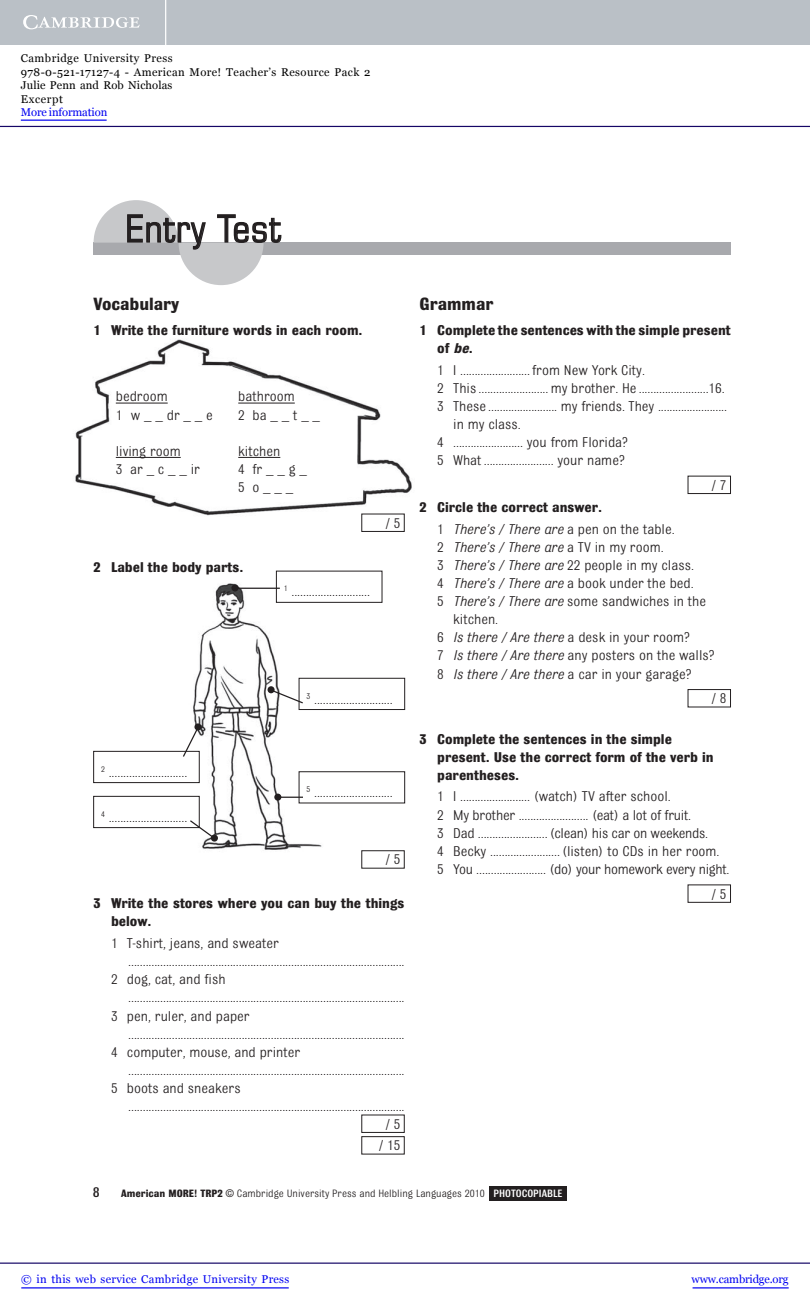
<style>
.page{position:relative;width:810px;height:1305px;background:#fff}
.page>*{position:absolute;margin:0;border:0;box-sizing:border-box;transform-origin:0 0}
.t1{font:condensed 37.5px "Eurostile";letter-spacing:.02em;color:#231f20}
.t2{font:700 18.75px "Bulldog";color:#231f20}
.t3{font:15px/18.1px "Bulldog";color:#231f20}
.t4{font:700 15px/18.1px "Bulldog";color:#231f20}
.t5{font:italic 15px "Bulldog";color:#231f20}
.t6{font:500 15px "Bulldog";color:#231f20}
.t7{font:11.25px/13.5px "Georgia";letter-spacing:.035em;color:#000}
.t8{font:11.25px "Bulldog";color:#231f20}
.t9{font:11.25px "Georgia";letter-spacing:.025em;color:#0000f1}
.t10{font:11.25px "Georgia";letter-spacing:-.015em;color:#0000f1}
.t11{font:11.25px "Georgia";letter-spacing:-.01em;color:#0000f1}
.s1{font-style:italic}
.s2{font-weight:400}
.s3{font-weight:400;font-style:italic}
.s4{font-style:normal}
.s5{font-weight:700}
.s6{font-weight:500;color:#fff}
</style>
<div class="page">
<div style="left:94px;top:243px;width:637px;height:12px;background:#a8a9ad"></div>
<svg style="left:94px;top:200px;width:170px;height:85px"></svg>
<img style="left:75px;top:339px;width:337px;height:177px">
<img style="left:146px;top:574px;width:183px;height:276px">
<hr style="left:116px;top:403px;width:52px;height:1px;background:#231f20">
<hr style="left:238px;top:403px;width:57px;height:1px;background:#231f20">
<hr style="left:116px;top:457px;width:65px;height:1px;background:#231f20">
<hr style="left:238px;top:457px;width:42px;height:1px;background:#231f20">
<div style="left:361px;top:514px;width:44px;height:18px;border:1px solid #231f20"></div>
<div style="left:361px;top:850px;width:44px;height:18px;border:1px solid #231f20"></div>
<div style="left:361px;top:1115px;width:44px;height:18px;border:1px solid #231f20"></div>
<div style="left:361px;top:1136px;width:44px;height:18px;border:1px solid #231f20"></div>
<div style="left:688px;top:476px;width:43px;height:18px;border:1px solid #231f20"></div>
<div style="left:688px;top:689px;width:43px;height:18px;border:1px solid #231f20"></div>
<div style="left:688px;top:885px;width:43px;height:18px;border:1px solid #231f20"></div>
<div style="left:276px;top:571px;width:106px;height:31px;background:#fff"></div>
<div style="left:276px;top:571px;width:106px;height:32px;border:1px solid #231f20"></div>
<div style="left:299px;top:678px;width:106px;height:32px;background:#fff"></div>
<div style="left:299px;top:678px;width:106px;height:32px;border:1px solid #231f20"></div>
<div style="left:94px;top:751px;width:105px;height:32px;background:#fff"></div>
<div style="left:93px;top:751px;width:107px;height:32px;border:1px solid #231f20"></div>
<div style="left:94px;top:796px;width:105px;height:32px;background:#fff"></div>
<div style="left:93px;top:796px;width:107px;height:32px;border:1px solid #231f20"></div>
<div style="left:299px;top:772px;width:106px;height:31px;background:#fff"></div>
<div style="left:299px;top:771px;width:106px;height:32px;border:1px solid #231f20"></div>
<hr style="left:235px;top:588px;width:45px;height:1px;background:#231f20">
<div style="left:231px;top:584px;width:8px;height:8px;background:#231f20;border-radius:50%"></div>
<svg style="left:182px;top:688px;width:122px;height:152px"></svg>
<div style="left:489px;top:1186px;width:78px;height:15px;background:#231f20"></div>
<hr style="left:0;top:1263px;width:810px;height:1px;background:#150666">
<hr style="left:693px;top:1287px;width:96px;height:1px;background:#0000f1">
<div style="left:0;top:0;width:810px;height:45px;background:#bac0c6"></div>
<svg style="left:23px;top:15px;width:117px;height:14px"></svg>
<hr style="left:165px;top:0;width:1px;height:45px;background:#fff">
<hr style="left:0;top:126px;width:810px;height:1px;background:#150666">
<hr style="left:21px;top:1287px;width:268px;height:1px;background:#0000f1">
<hr style="left:21px;top:120px;width:86px;height:1px;background:#0000f1">
<p class="t7" style="left:21px;top:51px;width:351px">Cambridge University Press<br>978-0-521-17127-4 - American More! Teacher’s Resource Pack 2<br>Julie Penn and Rob Nicholas<br>Excerpt</p>
<p class="t11" style="left:21px;top:106px;width:88px">More information</p>
<h1 class="t1" style="left:125px;top:215px;width:157px">Entry Test</h1>
<p class="t2" style="left:93px;top:297px;width:87px">Vocabulary</p>
<p class="t4" style="left:93px;top:322px;width:271px">1 Write the furniture words in each room.</p>
<p class="t3" style="left:116px;top:389px;width:53px">bedroom</p>
<p class="t3" style="left:238px;top:389px;width:58px">bathroom</p>
<p class="t3" style="left:116px;top:407px;width:99px">1 w _ _ dr _ _ e</p>
<p class="t3" style="left:238px;top:407px;width:83px">2 ba _ _ t _ _</p>
<p class="t3" style="left:116px;top:443px;width:66px">living room</p>
<p class="t3" style="left:238px;top:443px;width:44px">kitchen</p>
<p class="t3" style="left:116px;top:461px;width:86px">3 ar _ c _ _ ir</p>
<p class="t3" style="left:238px;top:461px;width:70px">4 fr _ _ g _<br>5 o _ _ _</p>
<p class="t4" style="left:93px;top:559px;width:152px">2 Label the body parts.</p>
<p class="t3" style="left:284px;top:584px;width:88px"><sup>1</sup> ...........................</p>
<p class="t3" style="left:385px;top:515px;width:17px">/ 5</p>
<p class="t3" style="left:101px;top:764px;width:88px"><sup>2</sup> ...........................</p>
<p class="t3" style="left:101px;top:809px;width:88px"><sup>4</sup> ...........................</p>
<p class="t3" style="left:306px;top:691px;width:88px"><sup>3</sup> ...........................</p>
<p class="t3" style="left:306px;top:784px;width:88px"><sup>5</sup> ...........................</p>
<p class="t3" style="left:385px;top:852px;width:17px">/ 5</p>
<p class="t4" style="left:111px;top:896px;width:295px;text-indent:-18px">3 Write the stores where you can buy the things below.</p>
<p class="t3" style="left:111px;top:935px;width:170px">1 T-shirt, jeans, and sweater</p>
<p class="t3" style="left:128px;top:953px;width:278px">...............................................................................................</p>
<p class="t3" style="left:111px;top:972px;width:116px">2 dog, cat, and fish</p>
<p class="t3" style="left:128px;top:990px;width:278px">...............................................................................................</p>
<p class="t3" style="left:111px;top:1008px;width:140px">3 pen, ruler, and paper</p>
<p class="t3" style="left:128px;top:1026px;width:278px">...............................................................................................</p>
<p class="t3" style="left:111px;top:1044px;width:191px">4 computer, mouse, and printer</p>
<p class="t3" style="left:128px;top:1062px;width:278px">...............................................................................................</p>
<p class="t3" style="left:111px;top:1080px;width:131px">5 boots and sneakers</p>
<p class="t3" style="left:128px;top:1098px;width:278px">...............................................................................................</p>
<p class="t3" style="left:385px;top:1116px;width:17px">/ 5</p>
<p class="t3" style="left:379px;top:1138px;width:23px">/ 15</p>
<p class="t2" style="left:420px;top:297px;width:75px">Grammar</p>
<p class="t4" style="left:437px;top:322px;width:295px;text-indent:-18px">1 Complete the sentences with the simple present of <span class="s1">be</span>.</p>
<p class="t3" style="left:437px;top:362px;width:209px">1 I ........................ from New York City.</p>
<p class="t3" style="left:437px;top:380px;width:289px">2 This ........................ my brother. He ........................16.</p>
<p class="t3" style="left:437px;top:398px;width:291px">3 These ........................ my friends. They ........................</p>
<p class="t3" style="left:453px;top:416px;width:69px">in my class.</p>
<p class="t3" style="left:437px;top:434px;width:192px">4 ........................ you from Florida?</p>
<p class="t3" style="left:437px;top:452px;width:189px">5 What ........................ your name?</p>
<p class="t3" style="left:712px;top:477px;width:17px">/ 7</p>
<p class="t4" style="left:437px;top:498px;width:239px;line-height:21.6px;text-indent:-18px">2 Circle the correct answer.<br><span class="s2">1</span> <span class="s3">There’s / There are</span> <span class="s2">a pen on the table.</span></p>
<p class="t5" style="left:437px;top:542px;width:228px"><span class="s4">2</span> There’s / There are <span class="s4">a TV in my room.</span></p>
<p class="t3" style="left:437px;top:557px;width:258px">3 <span class="s1">There’s / There are</span> 22 people in my class.</p>
<p class="t3" style="left:437px;top:575px;width:258px">4 <span class="s1">There’s / There are</span> a book under the bed.</p>
<p class="t3" style="left:437px;top:593px;width:270px">5 <span class="s1">There’s / There are</span> some sandwiches in the</p>
<p class="t3" style="left:453px;top:612px;width:46px">kitchen.</p>
<p class="t3" style="left:437px;top:630px;width:254px">6 <span class="s1">Is there / Are there</span> a desk in your room?</p>
<p class="t3" style="left:437px;top:648px;width:279px">7 <span class="s1">Is there / Are there</span> any posters on the walls?</p>
<p class="t3" style="left:437px;top:666px;width:256px">8 <span class="s1">Is there / Are there</span> a car in your garage?</p>
<p class="t3" style="left:712px;top:691px;width:17px">/ 8</p>
<p class="t4" style="left:437px;top:731px;width:278px;text-indent:-18px">3 Complete the sentences in the simple present. Use the correct form of the verb in parentheses.</p>
<p class="t3" style="left:437px;top:789px;width:294px">1 I ........................ (watch) TV after school.<br>2 My brother ........................ (eat) a lot of fruit.<br>3 Dad ........................(clean) his car on weekends.<br>4 Becky ........................(listen) to CDs in her room.<br>5 You ........................ (do) your homework every night.</p>
<p class="t3" style="left:712px;top:886px;width:17px">/ 5</p>
<p class="t6" style="left:93px;top:1187px;width:8px">8</p>
<p class="t8" style="left:121px;top:1190px;width:443px"><span class="s5">American MORE! TRP2</span> © Cambridge University Press and Helbling Languages 2010 <span class="s6">PHOTOCOPIABLE</span></p>
<p class="t9" style="left:21px;top:1272px;width:269px">© in this web service Cambridge University Press</p>
<p class="t10" style="left:692px;top:1272px;width:99px">www.cambridge.org</p>
</div>
